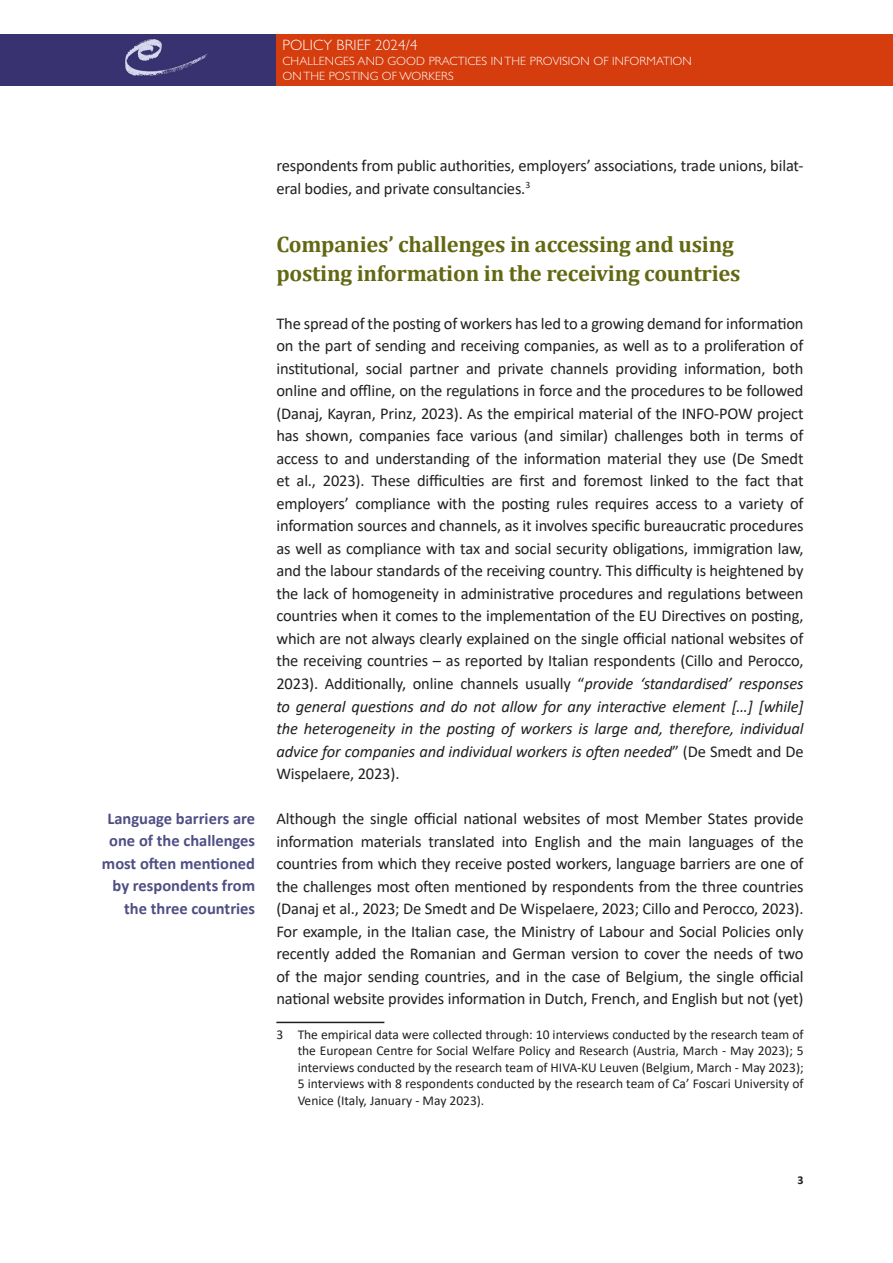
<style>
.page{position:relative;width:893px;height:1263px;background:#fff}
.page>*{position:absolute;margin:0;border:0;box-sizing:border-box;transform-origin:0 0}
.t1{font:700 22.5px/28.5px "Cambria";letter-spacing:-.01em;color:#636812}
.t2{font:16.5px/22.5px "Calibri";letter-spacing:-.01em;color:#231f20;text-align:justify}
.t3{font:700 16.5px/22.5px "Calibri";color:#4f4f85;text-align:right}
.t4{font:300 15px "Gill Sans Std";letter-spacing:.01em;color:#fff}
.t5{font:13.5px/16.5px "Calibri";color:#231f20;text-align:justify}
.t6{font:300 12px/15px "Gill Sans Std";letter-spacing:.01em;color:#fff}
.t7{font:700 12px "Calibri";color:#231f20}
.s1{font-style:italic}
</style>
<div class="page">
<div style="left:0;top:34px;width:276px;height:51px;background:#383270"></div>
<div style="left:276px;top:34px;width:617px;height:51px;background:#d53d0e"></div>
<hr style="left:276px;top:1022px;width:108px;height:1px;background:#231f20">
<p class="t4" style="left:282px;top:36px;width:137px">POLICY BRIEF 2024/4</p>
<p class="t6" style="left:282px;top:53px;width:411px">CHALLENGES AND GOOD PRACTICES IN THE PROVISION OF INFORMATION<br>ON THE POSTING OF WORKERS</p>
<p class="t3" style="left:102px;top:807px;width:155px">Language barriers are one of the challenges most often mentioned by respondents from the three countries</p>
<p class="t2" style="left:276px;top:154px;width:529px">respondents from public authorities, employers’ associations, trade unions, bilat&shy;eral bodies, and private consultancies.<sup>3</sup></p>
<h1 class="t1" style="left:276px;top:229px;width:466px">Companies’ challenges in accessing and using posting information in the receiving countries</h1>
<p class="t2" style="left:276px;top:312px;width:529px">The spread of the posting of workers has led to a growing demand for information on the part of sending and receiving companies, as well as to a proliferation of institutional, social partner and private channels providing information, both online and offline, on the regulations in force and the procedures to be followed (Danaj, Kayran, Prinz, 2023). As the empirical material of the INFO-POW project has shown, companies face various (and similar) challenges both in terms of access to and understanding of the information material they use (De Smedt et al., 2023). These difficulties are first and foremost linked to the fact that employers’ compliance with the posting rules requires access to a variety of information sources and channels, as it involves specific bureaucratic procedures as well as compliance with tax and social security obligations, immigration law, and the labour standards of the receiving country. This difficulty is heightened by the lack of homogeneity in administrative procedures and regulations between countries when it comes to the implementation of the EU Directives on posting, which are not always clearly explained on the single official national websites of the receiving countries – as reported by Italian respondents (Cillo and Perocco, 2023). Additionally, online channels usually “<span class="s1">provide ‘standardised’ responses to general questions and do not allow for any interactive element […] [while] the heterogeneity in the posting of workers is large and, therefore, individual advice for companies and individual workers is often needed</span>” (De Smedt and De Wispelaere, 2023).</p>
<p class="t2" style="left:276px;top:807px;width:529px">Although the single official national websites of most Member States provide information materials translated into English and the main languages of the countries from which they receive posted workers, language barriers are one of the challenges most often mentioned by respondents from the three countries (Danaj et al., 2023; De Smedt and De Wispelaere, 2023; Cillo and Perocco, 2023).<br>For example, in the Italian case, the Ministry of Labour and Social Policies only recently added the Romanian and German version to cover the needs of two of the major sending countries, and in the case of Belgium, the single official national website provides information in Dutch, French, and English but not (yet)</p>
<p class="t5" style="left:298px;top:1026px;width:507px;text-indent:-21px">3 The empirical data were collected through: 10 interviews conducted by the research team of the European Centre for Social Welfare Policy and Research (Austria, March - May 2023); 5 interviews conducted by the research team of HIVA-KU Leuven (Belgium, March - May 2023); 5 interviews with 8 respondents conducted by the research team of Ca’ Foscari University of Venice (Italy, January - May 2023).</p>
<p class="t7" style="left:798px;top:1171px;width:8px">3</p>
</div>
